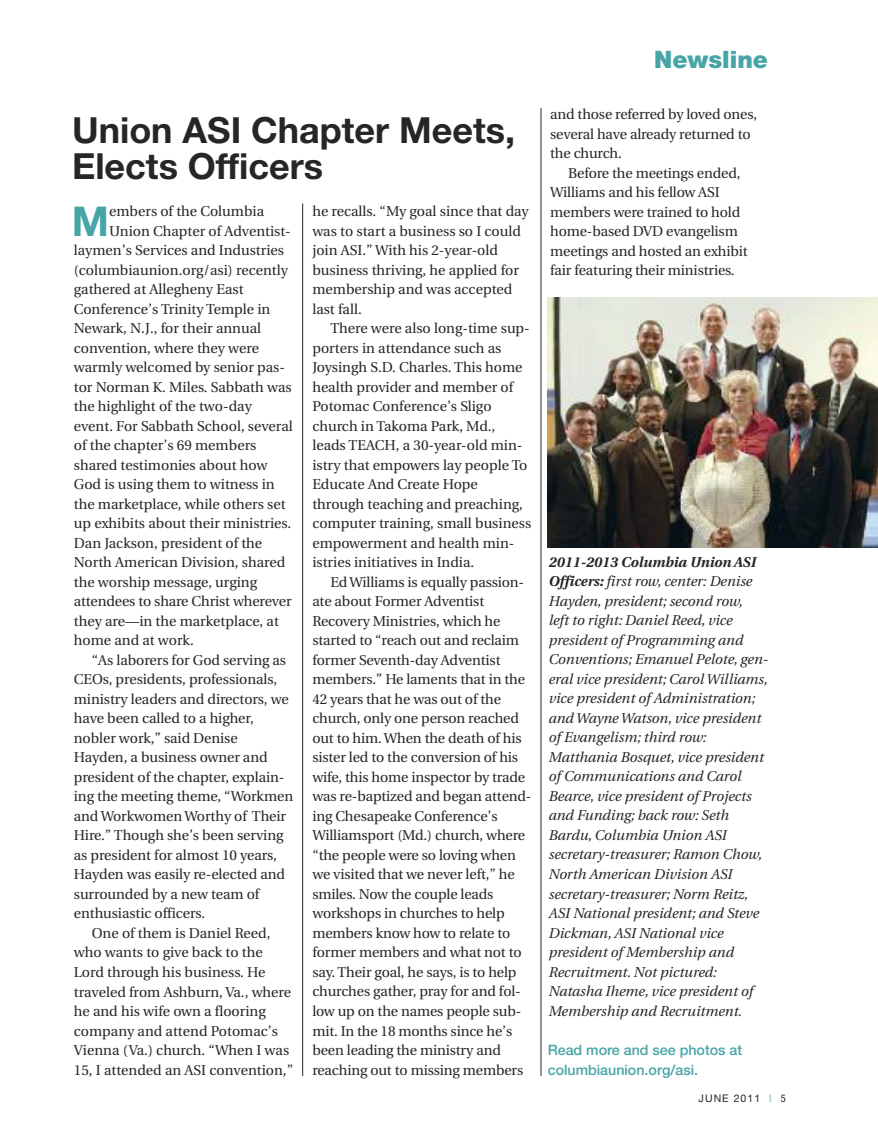
<style>
.page{position:relative;width:878px;height:1148px;background:#fff}
.page>*{position:absolute;margin:0;border:0;box-sizing:border-box;transform-origin:0 0}
.t1{font:700 41.1px "Helvetica Neue";color:#47a4a7}
.t2{font:700 36px/36px "Helvetica Neue";color:#272627}
.t3{font:900 24px "Helvetica Neue";color:#47a4a7}
.t4{font:14.25px/19.5px "Utopia";letter-spacing:-.005em;color:#272627}
.t5{font:italic 14.25px/19.5px "Utopia";color:#272627}
.t6{font:500 14.25px/19.5px "Helvetica Neue";color:#47a4a7}
.t7{font:10.5px "Helvetica Neue";letter-spacing:.1em;color:#272627}
.s1{font-weight:700}
.s2{color:#47a4a7}
.s3{font-stretch:condensed}
</style>
<div class="page">
<hr style="left:302px;top:204px;width:1px;height:871px;background:#272627">
<hr style="left:540px;top:108px;width:1px;height:967px;background:#272627">
<img style="left:548px;top:298px;width:330px;height:250px">
<h2 class="t2" style="left:72px;top:115px;width:444px">Union ASI Chapter Meets,<br>Elects Officers</h2>
<h1 class="t1" style="left:72px;top:206px;width:39px">M</h1>
<p class="t4" style="left:109px;top:203px;width:156px">embers of the Columbia</p>
<p class="t4" style="left:109px;top:222px;width:183px">Union Chapter of Adventist-</p>
<p class="t4" style="left:74px;top:242px;width:212px">laymen’s Services and Industries</p>
<p class="t4" style="left:74px;top:261px;width:216px">(columbiaunion.org/asi) recently</p>
<p class="t4" style="left:74px;top:281px;width:171px">gathered at Allegheny East</p>
<p class="t4" style="left:74px;top:300px;width:198px">Conference’s Trinity Temple in</p>
<p class="t4" style="left:74px;top:320px;width:189px">Newark, N.J., for their annual</p>
<p class="t4" style="left:74px;top:339px;width:187px">convention, where they were</p>
<p class="t4" style="left:74px;top:359px;width:213px">warmly welcomed by senior pas-</p>
<p class="t4" style="left:74px;top:378px;width:219px">tor Norman K. Miles. Sabbath was</p>
<p class="t4" style="left:74px;top:398px;width:179px">the highlight of the two-day</p>
<p class="t4" style="left:74px;top:417px;width:220px">event. For Sabbath School, several</p>
<p class="t4" style="left:74px;top:437px;width:184px">of the chapter’s 69 members</p>
<p class="t4" style="left:74px;top:456px;width:195px">shared testimonies about how</p>
<p class="t4" style="left:74px;top:476px;width:202px">God is using them to witness in</p>
<p class="t4" style="left:74px;top:495px;width:213px">the marketplace, while others set</p>
<p class="t4" style="left:74px;top:515px;width:219px">up exhibits about their ministries.</p>
<p class="t4" style="left:74px;top:534px;width:190px">Dan Jackson, president of the</p>
<p class="t4" style="left:74px;top:554px;width:213px">North American Division, shared</p>
<p class="t4" style="left:74px;top:573px;width:185px">the worship message, urging</p>
<p class="t4" style="left:74px;top:593px;width:219px">attendees to share Christ wherever</p>
<p class="t4" style="left:74px;top:612px;width:206px">they are—in the marketplace, at</p>
<p class="t4" style="left:74px;top:632px;width:121px">home and at work.</p>
<p class="t4" style="left:92px;top:651px;width:196px">“As laborers for God serving as</p>
<p class="t4" style="left:74px;top:671px;width:205px">CEOs, presidents, professionals,</p>
<p class="t4" style="left:74px;top:690px;width:216px">ministry leaders and directors, we</p>
<p class="t4" style="left:74px;top:710px;width:181px">have been called to a higher,</p>
<p class="t4" style="left:74px;top:729px;width:165px">nobler work,” said Denise</p>
<p class="t4" style="left:74px;top:749px;width:195px">Hayden, a business owner and</p>
<p class="t4" style="left:74px;top:768px;width:212px">president of the chapter, explain-</p>
<p class="t4" style="left:74px;top:788px;width:221px">ing the meeting theme, “Workmen</p>
<p class="t4" style="left:74px;top:807px;width:214px">and Workwomen Worthy of Their</p>
<p class="t4" style="left:74px;top:827px;width:211px">Hire.” Though she’s been serving</p>
<p class="t4" style="left:74px;top:846px;width:205px">as president for almost 10 years,</p>
<p class="t4" style="left:74px;top:866px;width:213px">Hayden was easily re-elected and</p>
<p class="t4" style="left:74px;top:885px;width:187px">surrounded by a new team of</p>
<p class="t4" style="left:74px;top:905px;width:133px">enthusiastic officers.</p>
<p class="t4" style="left:92px;top:924px;width:180px">One of them is Daniel Reed,</p>
<p class="t4" style="left:74px;top:944px;width:190px">who wants to give back to the</p>
<p class="t4" style="left:74px;top:963px;width:193px">Lord through his business. He</p>
<p class="t4" style="left:74px;top:983px;width:219px">traveled from Ashburn, Va., where</p>
<p class="t4" style="left:74px;top:1002px;width:193px">he and his wife own a flooring</p>
<p class="t4" style="left:74px;top:1022px;width:206px">company and attend Potomac’s</p>
<p class="t4" style="left:74px;top:1041px;width:217px">Vienna (Va.) church. “When I was</p>
<p class="t4" style="left:74px;top:1061px;width:221px">15, I attended an ASI convention,”</p>
<p class="t4" style="left:312px;top:203px;width:218px">he recalls. “My goal since that day was to start a business so I could join ASI.” With his 2-year-old business thriving, he applied for membership and was accepted last fall.</p>
<p class="t4" style="left:312px;top:320px;width:220px;text-indent:18px">There were also long-time sup&shy;porters in attendance such as<br>Joysingh S.D. Charles. This home health provider and member of<br>Potomac Conference’s Sligo church in Takoma Park, Md., leads TEACH, a 30-year-old min&shy;istry that empowers lay people To<br>Educate And Create Hope through teaching and preaching, computer training, small business empowerment and health min&shy;istries initiatives in India.</p>
<p class="t4" style="left:312px;top:573px;width:221px;text-indent:18px">Ed Williams is equally passion&shy;ate about Former Adventist<br>Recovery Ministries, which he started to “reach out and reclaim former Seventh-day Adventist members.” He laments that in the<br>42 years that he was out of the church, only one person reached out to him.When the death of his sister led to the conversion of his wife, this home inspector by trade was re-baptized and began attend&shy;ing Chesapeake Conference’s<br>Williamsport (Md.) church, where “the people were so loving when we visited that we never left,” he smiles. Now the couple leads workshops in churches to help members know how to relate to former members and what not to say. Their goal, he says, is to help churches gather, pray for and fol&shy;low up on the names people sub&shy;mit. In the 18 months since he’s been leading the ministry and reaching out to missing members</p>
<h3 class="t3" style="left:654px;top:51px;width:115px">Newsline</h3>
<p class="t4" style="left:550px;top:106px;width:208px">and those referred by loved ones, several have already returned to the church.</p>
<p class="t4" style="left:550px;top:164px;width:199px;text-indent:18px">Before the meetings ended,<br>Williams and his fellow ASI members were trained to hold home-based DVD evangelism meetings and hosted an exhibit fair featuring their ministries.</p>
<p class="t5" style="left:548px;top:553px;width:221px"><span class="s1">2011-2013 Columbia Union ASI<br>Officers:</span> first row, center: Denise<br>Hayden, president; second row,<br>left to right: Daniel Reed, vice president of Programming and<br>Conventions; Emanuel Pelote, gen&shy;eral vice president; CarolWilliams, vice president of Administration; and Wayne Watson, vice president of Evangelism; third row:<br>Matthania Bosquet, vice president of Communications and Carol<br>Bearce, vice president of Projects and Funding; back row: Seth<br>Bardu, Columbia Union ASI secretary-treasurer; Ramon Chow,<br>North American Division ASI secretary-treasurer; Norm Reitz,<br>ASI National president; and Steve<br>Dickman, ASI National vice president of Membership and<br>Recruitment. Not pictured:<br>Natasha Iheme, vice president of<br>Membership and Recruitment.</p>
<p class="t6" style="left:547px;top:1041px;width:196px">Read more and see photos at columbiaunion.org/asi.</p>
<p class="t7" style="left:698px;top:1094px;width:89px">JUNE 2011 <span class="s2">|</span> <span class="s3">5</span></p>
</div>
